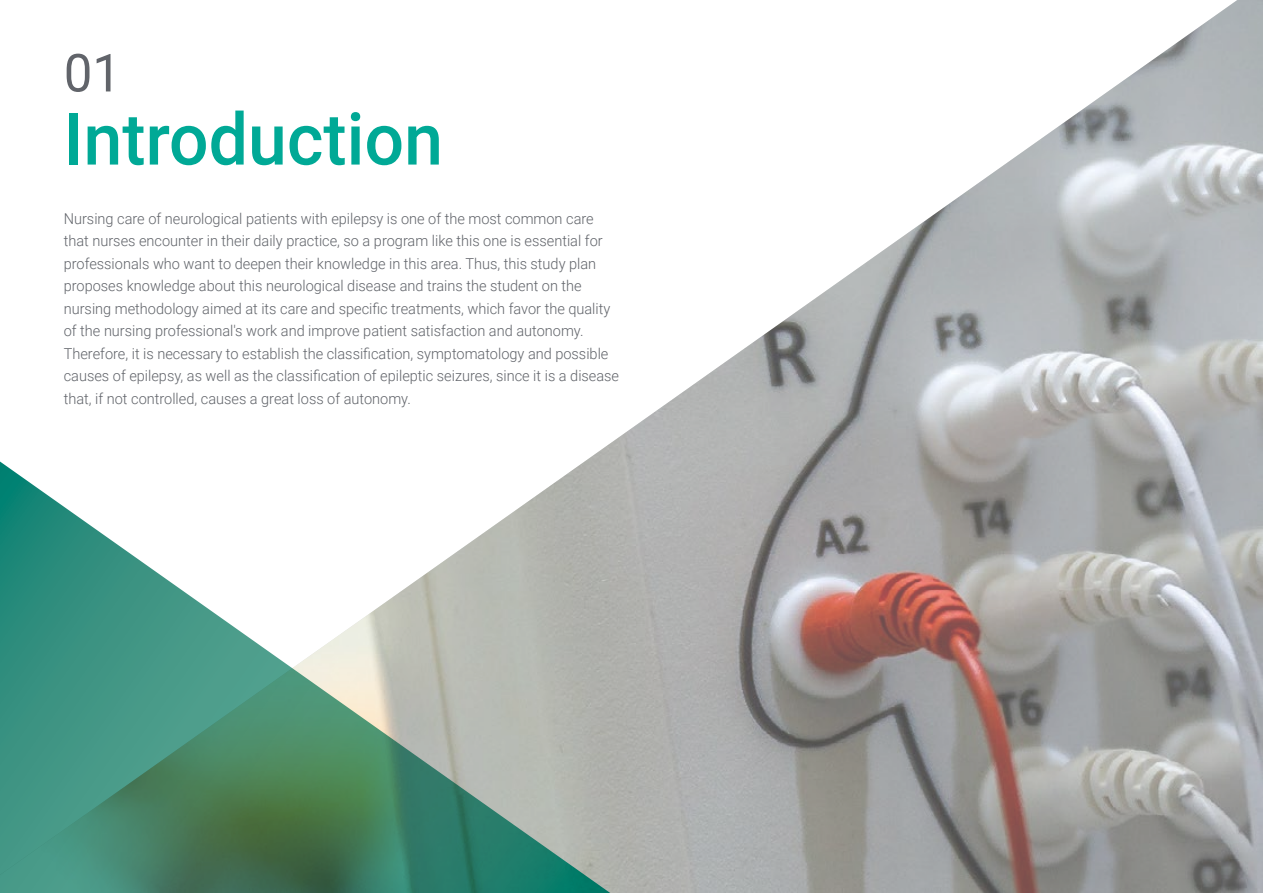
<style>
.page{position:relative;width:1263px;height:893px;background:#fff}
.page>*{position:absolute;margin:0;border:0;box-sizing:border-box;transform-origin:0 0}
.t1{font:500 72px "Roboto";color:#00a996}
.t2{font:52.5px "Roboto";color:#61646a}
.t3{font:300 15px/22.5px "Roboto";color:#61646a}
</style>
<div class="page">
<img style="left:607px;top:0;width:656px;height:893px">
<svg style="left:0;top:446px;width:640px;height:447px"></svg>
<h2 class="t2" style="left:64px;top:36px;width:59px">01</h2>
<h1 class="t1" style="left:64px;top:89px;width:381px">Introduction</h1>
<p class="t3" style="left:64px;top:207px;width:557px">Nursing care of neurological patients with epilepsy is one of the most common care that nurses encounter in their daily practice, so a program like this one is essential for professionals who want to deepen their knowledge in this area. Thus, this study plan proposes knowledge about this neurological disease and trains the student on the nursing methodology aimed at its care and specific treatments, which favor the quality of the nursing professional's work and improve patient satisfaction and autonomy.<br>Therefore, it is necessary to establish the classification, symptomatology and possible causes of epilepsy, as well as the classification of epileptic seizures, since it is a disease that, if not controlled, causes a great loss of autonomy.</p>
</div>
